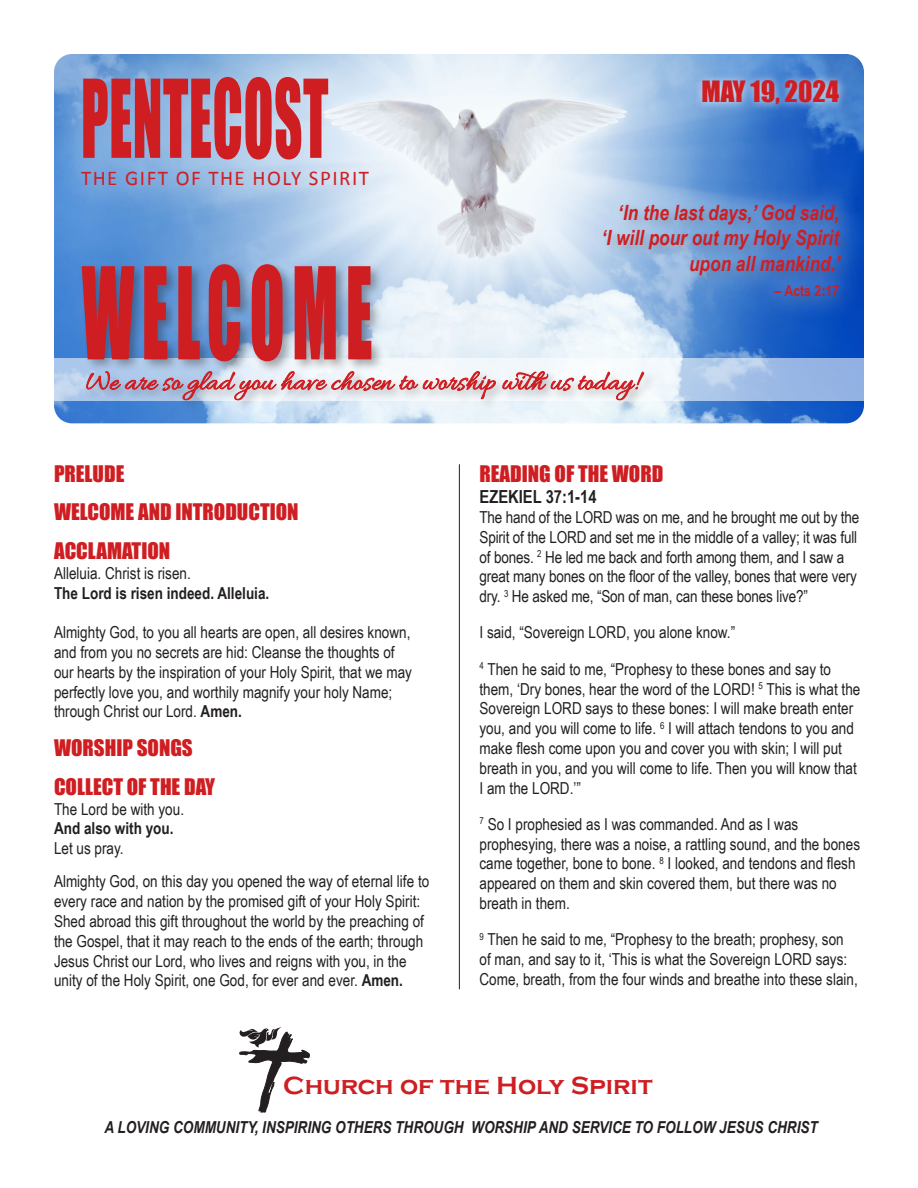
<style>
.page{position:relative;width:918px;height:1188px;background:#fff}
.page>*{position:absolute;margin:0;border:0;box-sizing:border-box;transform-origin:0 0}
.t1{font:117.9px "Impact";letter-spacing:.11em;color:#cf1e22;scale:.55 1}
.t2{font:100.2px "Impact";letter-spacing:.01em;color:#cf1e22;scale:.55 1}
.Headlines{font:27px "Impact";color:#cf1e22}
.t3{font:700 25.5px "Copperplate Gothic";color:#cf1e22}
.Event_Headlines{font:italic 700 21px "Arial Narrow";color:#cf1e22}
.copy_11_pt_regular{font:21px "Impact";color:#cf1e22}
.Headlines-2{font:21px "Impact";color:#cf1e22}
.t4{font:21px "Calibri";letter-spacing:.07em;color:#cf1e22}
.t5{font:700 18px "Arial Narrow";color:#231f20}
.copy_11_pt_regular-2{font:16.5px/19.8px "Arial Narrow";color:#231f20}
.t6{font:italic 700 16.5px "Arial Narrow";color:#231f20}
.copy_11_pt_regular-3{font:700 16.5px "Arial Narrow";color:#231f20}
.Event_Headlines-2{font:700 15px "Arial Narrow";color:#cf1e22}
.s1{font-weight:700}
</style>
<div class="page">
<img style="left:54px;top:54px;width:810px;height:369px">
<svg style="left:239px;top:1027px;width:71px;height:86px"></svg>
<hr style="left:459px;top:464px;width:1px;height:525px;background:#231f20">
<div style="left:693px;top:71px;width:155px;height:43px;background:#fff;opacity:.75"></div>
<div style="left:51px;top:46px;width:349px;height:171px;background:#fff;opacity:.2"></div>
<svg style="left:54px;top:359px;width:810px;height:42px"></svg>
<div style="left:78px;top:261px;width:306px;height:113px;background:#231f20;opacity:.35"></div>
<div style="left:83px;top:368px;width:573px;height:45px;background:#231f20;opacity:.35"></div>
<svg style="left:86px;top:370px;width:558px;height:33px"></svg>
<div style="left:579px;top:180px;width:287px;height:142px;background:#fff;opacity:.2"></div>
<p class="t2" style="left:81px;top:41px;width:452px">PENTECOST</p>
<p class="t4" style="left:81px;top:165px;width:290px">THE GIFT OF THE HOLY SPIRIT</p>
<p class="t1" style="left:82px;top:222px;width:530px">WELCOME</p>
<p class="copy_11_pt_regular" style="left:54px;top:457px;width:72px">PRELUDE</p>
<p class="copy_11_pt_regular" style="left:54px;top:496px;width:246px">WELCOME AND INTRODUCTION</p>
<p class="Headlines-2" style="left:54px;top:534px;width:118px">ACCLAMATION</p>
<p class="copy_11_pt_regular-2" style="left:54px;top:562px;width:138px">Alleluia. Christ is risen.</p>
<p class="copy_11_pt_regular-3" style="left:54px;top:580px;width:217px">The Lord is risen indeed. Alleluia.</p>
<p class="copy_11_pt_regular-2" style="left:54px;top:622px;width:359px">Almighty God, to you all hearts are open, all desires known, and from you no secrets are hid: Cleanse the thoughts of our hearts by the inspiration of your Holy Spirit, that we may perfectly love you, and worthily magnify your holy Name; through Christ our Lord. <span class="s1">Amen.</span></p>
<p class="copy_11_pt_regular" style="left:54px;top:732px;width:140px">WORSHIP SONGS</p>
<p class="Headlines-2" style="left:54px;top:770px;width:163px">COLLECT OF THE DAY</p>
<p class="copy_11_pt_regular-2" style="left:54px;top:798px;width:132px">The Lord be with you.</p>
<p class="copy_11_pt_regular-3" style="left:54px;top:816px;width:121px">And also with you.</p>
<p class="copy_11_pt_regular-2" style="left:54px;top:838px;width:71px">Let us pray.</p>
<p class="copy_11_pt_regular-2" style="left:54px;top:871px;width:377px">Almighty God, on this day you opened the way of eternal life to every race and nation by the promised gift of your Holy Spirit:<br>Shed abroad this gift throughout the world by the preaching of the Gospel, that it may reach to the ends of the earth; through Jesus Christ our Lord, who lives and reigns with you, in the unity of the Holy Spirit, one God, for ever and ever. <span class="s1">Amen.</span></p>
<p class="Headlines" style="left:701px;top:71px;width:139px">MAY 19, 2024</p>
<p class="Event_Headlines" style="left:618px;top:197px;width:222px">‘In the last days,’ God said,</p>
<p class="Event_Headlines" style="left:602px;top:222px;width:239px">‘I will pour out my Holy Spirit</p>
<p class="Event_Headlines" style="left:689px;top:248px;width:153px">upon all mankind.’</p>
<p class="Event_Headlines-2" style="left:775px;top:280px;width:66px">– Acts 2:17</p>
<p class="copy_11_pt_regular" style="left:480px;top:457px;width:185px">READING OF THE WORD</p>
<p class="t5" style="left:480px;top:483px;width:119px">EZEKIEL 37:1-14</p>
<p class="copy_11_pt_regular-2" style="left:480px;top:507px;width:381px">The hand of the LORD was on me, and he brought me out by the Spirit of the LORD and set me in the middle of a valley; it was full of bones. <sup>2</sup> He led me back and forth among them, and I saw a great many bones on the floor of the valley, bones that were very dry. <sup>3</sup> He asked me, “Son of man, can these bones live?”</p>
<p class="copy_11_pt_regular-2" style="left:480px;top:622px;width:257px">I said, “Sovereign LORD, you alone know.”</p>
<p class="copy_11_pt_regular-2" style="left:480px;top:658px;width:382px"><sup>4</sup> Then he said to me, “Prophesy to these bones and say to them, ‘Dry bones, hear the word of the LORD! <sup>5</sup> This is what the Sovereign LORD says to these bones: I will make breath enter you, and you will come to life. <sup>6</sup> I will attach tendons to you and make flesh come upon you and cover you with skin; I will put breath in you, and you will come to life. Then you will know that I am the LORD.’”</p>
<p class="copy_11_pt_regular-2" style="left:480px;top:814px;width:382px"><sup>7</sup> So I prophesied as I was commanded. And as I was prophesying, there was a noise, a rattling sound, and the bones came together, bone to bone. <sup>8</sup> I looked, and tendons and flesh appeared on them and skin covered them, but there was no breath in them.</p>
<p class="copy_11_pt_regular-2" style="left:480px;top:929px;width:380px"><sup>9</sup> Then he said to me, “Prophesy to the breath; prophesy, son of man, and say to it, ‘This is what the Sovereign LORD says:<br>Come, breath, from the four winds and breathe into these slain,</p>
<p class="t3" style="left:283px;top:1071px;width:371px">Church of the Holy Spirit</p>
<p class="t6" style="left:105px;top:1115px;width:715px">A LOVING COMMUNITY, INSPIRING OTHERS THROUGH WORSHIP AND SERVICE TO FOLLOW JESUS CHRIST</p>
</div>
